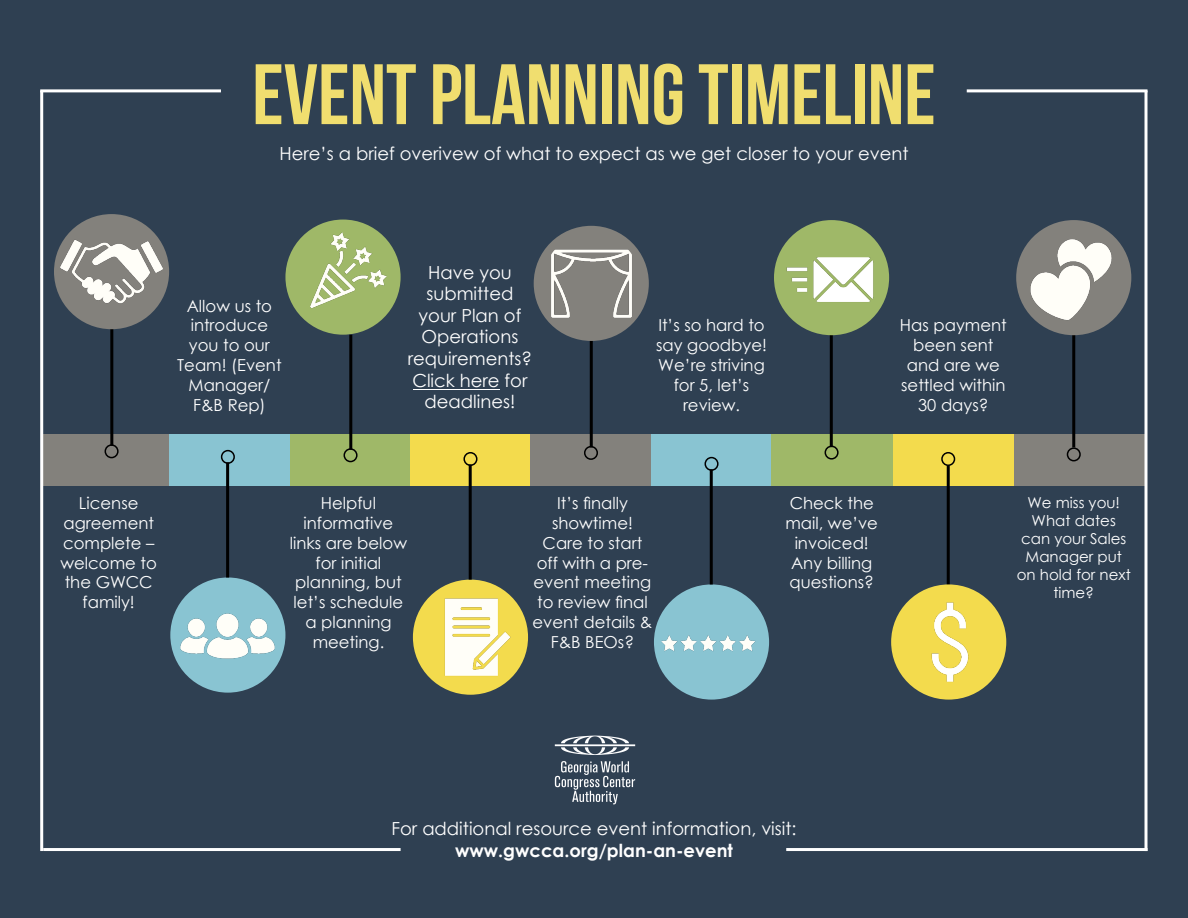
<style>
.page{position:relative;width:1188px;height:918px;background:#2f4052}
.page>*{position:absolute;margin:0;border:0;box-sizing:border-box;transform-origin:0 0}
.t1{font:85.5px "Bebas Neue";color:#f0de6f}
.t2{font:18px/21.6px "Century Gothic";color:#fff;text-align:center}
.t3{font:700 18px "Century Gothic";color:#fff}
.t4{font:16.5px/19.8px "Century Gothic";color:#fff;text-align:center}
.t5{font:15px/18px "Century Gothic";color:#fff;text-align:center}
</style>
<div class="page">
<div style="left:43px;top:434px;width:128px;height:52px;background:#83817c"></div>
<div style="left:169px;top:434px;width:121px;height:52px;background:#89c4d2"></div>
<div style="left:290px;top:434px;width:120px;height:52px;background:#9fb868"></div>
<div style="left:410px;top:434px;width:121px;height:52px;background:#f3db4d"></div>
<div style="left:531px;top:434px;width:120px;height:52px;background:#83817c"></div>
<div style="left:651px;top:434px;width:121px;height:52px;background:#89c4d2"></div>
<div style="left:893px;top:434px;width:121px;height:52px;background:#f3db4d"></div>
<div style="left:1014px;top:434px;width:130px;height:51px;background:#83817c"></div>
<hr style="left:110px;top:327px;width:3px;height:119px;background:#000">
<div style="left:54px;top:214px;width:115px;height:115px;background:#83817c;border-radius:50%"></div>
<div style="left:105px;top:444px;width:14px;height:14px;border:2px solid #000;border-radius:50%"></div>
<div style="left:285px;top:220px;width:116px;height:115px;background:#9fb868;border-radius:50%"></div>
<hr style="left:349px;top:335px;width:3px;height:115px;background:#000">
<div style="left:344px;top:448px;width:14px;height:14px;border:2px solid #000;border-radius:50%"></div>
<hr style="left:590px;top:332px;width:3px;height:115px;background:#000">
<div style="left:534px;top:226px;width:115px;height:115px;background:#83817c;border-radius:50%"></div>
<div style="left:584px;top:446px;width:14px;height:14px;border:2px solid #000;border-radius:50%"></div>
<hr style="left:947px;top:466px;width:3px;height:120px;background:#000">
<div style="left:891px;top:584px;width:115px;height:116px;background:#f3db4d;border-radius:50%"></div>
<div style="left:941px;top:452px;width:14px;height:14px;border:2px solid #000;border-radius:50%"></div>
<div style="left:170px;top:578px;width:115px;height:115px;background:#89c4d2;border-radius:50%"></div>
<hr style="left:226px;top:462px;width:3px;height:116px;background:#000">
<div style="left:221px;top:450px;width:14px;height:14px;border:2px solid #000;border-radius:50%"></div>
<div style="left:413px;top:580px;width:115px;height:115px;background:#f3db4d;border-radius:50%"></div>
<hr style="left:469px;top:464px;width:3px;height:116px;background:#000">
<div style="left:463px;top:452px;width:15px;height:14px;border:2px solid #000;border-radius:50%"></div>
<div style="left:654px;top:584px;width:115px;height:116px;background:#89c4d2;border-radius:50%"></div>
<hr style="left:710px;top:469px;width:3px;height:115px;background:#000">
<div style="left:705px;top:457px;width:14px;height:14px;border:2px solid #000;border-radius:50%"></div>
<hr style="left:1072px;top:332px;width:3px;height:115px;background:#000">
<div style="left:1016px;top:220px;width:115px;height:115px;background:#83817c;border-radius:50%"></div>
<div style="left:1067px;top:447px;width:14px;height:14px;border:2px solid #000;border-radius:50%"></div>
<img style="left:60px;top:220px;width:103px;height:103px;border-radius:52px">
<img style="left:176px;top:584px;width:103px;height:104px;border-radius:52px">
<img style="left:306px;top:228px;width:84px;height:84px">
<img style="left:433px;top:592px;width:89px;height:90px">
<img style="left:540px;top:232px;width:103px;height:103px">
<img style="left:659px;top:591px;width:104px;height:104px;border-radius:52px">
<img style="left:1023px;top:232px;width:95px;height:95px">
<hr style="left:967px;top:89px;width:181px;height:3px;background:#fff">
<hr style="left:40px;top:89px;width:181px;height:3px;background:#fff">
<hr style="left:40px;top:91px;width:3px;height:760px;background:#fff">
<svg style="left:1144px;top:91px;width:4px;height:760px;background:#cbcfd3"></svg>
<hr style="left:786px;top:848px;width:361px;height:3px;background:#fff">
<hr style="left:43px;top:848px;width:358px;height:3px;background:#fff">
<div style="left:772px;top:434px;width:121px;height:52px;background:#9fb868"></div>
<hr style="left:830px;top:332px;width:3px;height:115px;background:#000">
<div style="left:774px;top:220px;width:115px;height:115px;background:#9fb868;border-radius:50%"></div>
<div style="left:825px;top:446px;width:14px;height:14px;border:2px solid #000;border-radius:50%"></div>
<img style="left:782px;top:232px;width:96px;height:95px">
<img style="left:907px;top:600px;width:85px;height:84px">
<hr style="left:413px;top:389px;width:86px;height:1px;background:#fff">
<img style="left:554px;top:735px;width:82px;height:70px">
<h1 class="t1" style="left:252px;top:48px;width:685px">EVENT PLANNING TIMELINE</h1>
<p class="t2" style="left:279px;top:142px;width:631px">Here’s a brief overivew of what to expect as we get closer to your event</p>
<p class="t4" style="left:177px;top:295px;width:106px">Allow us to introduce you to our<br>Team! (Event<br>Manager/<br>F&amp;B Rep)</p>
<p class="t2" style="left:408px;top:261px;width:126px">Have you submitted your Plan of<br>Operations requirements?<br>Click here for deadlines!</p>
<p class="t4" style="left:656px;top:315px;width:112px">It’s so hard to say goodbye!<br>We’re striving for 5, let’s review.</p>
<p class="t4" style="left:900px;top:315px;width:108px">Has payment been sent and are we settled within<br>30 days?</p>
<p class="t4" style="left:61px;top:493px;width:98px">License agreement complete – welcome to the GWCC family!</p>
<p class="t4" style="left:290px;top:493px;width:119px">Helpful informative links are below for initial planning, but let’s schedule a planning meeting.</p>
<p class="t4" style="left:533px;top:493px;width:121px">It’s finally showtime!<br>Care to start off with a pre&shy;event meeting to review final event details &amp;<br>F&amp;B BEOs?</p>
<p class="t4" style="left:785px;top:493px;width:94px">Check the mail, we’ve invoiced!<br>Any billing questions?</p>
<p class="t5" style="left:1017px;top:494px;width:115px">We miss you!<br>What dates can your Sales<br>Manager put on hold for next time?</p>
<p class="t2" style="left:391px;top:818px;width:407px">For additional resource event information, visit:</p>
<p class="t3" style="left:455px;top:839px;width:279px">www.gwcca.org/plan-an-event</p>
</div>
